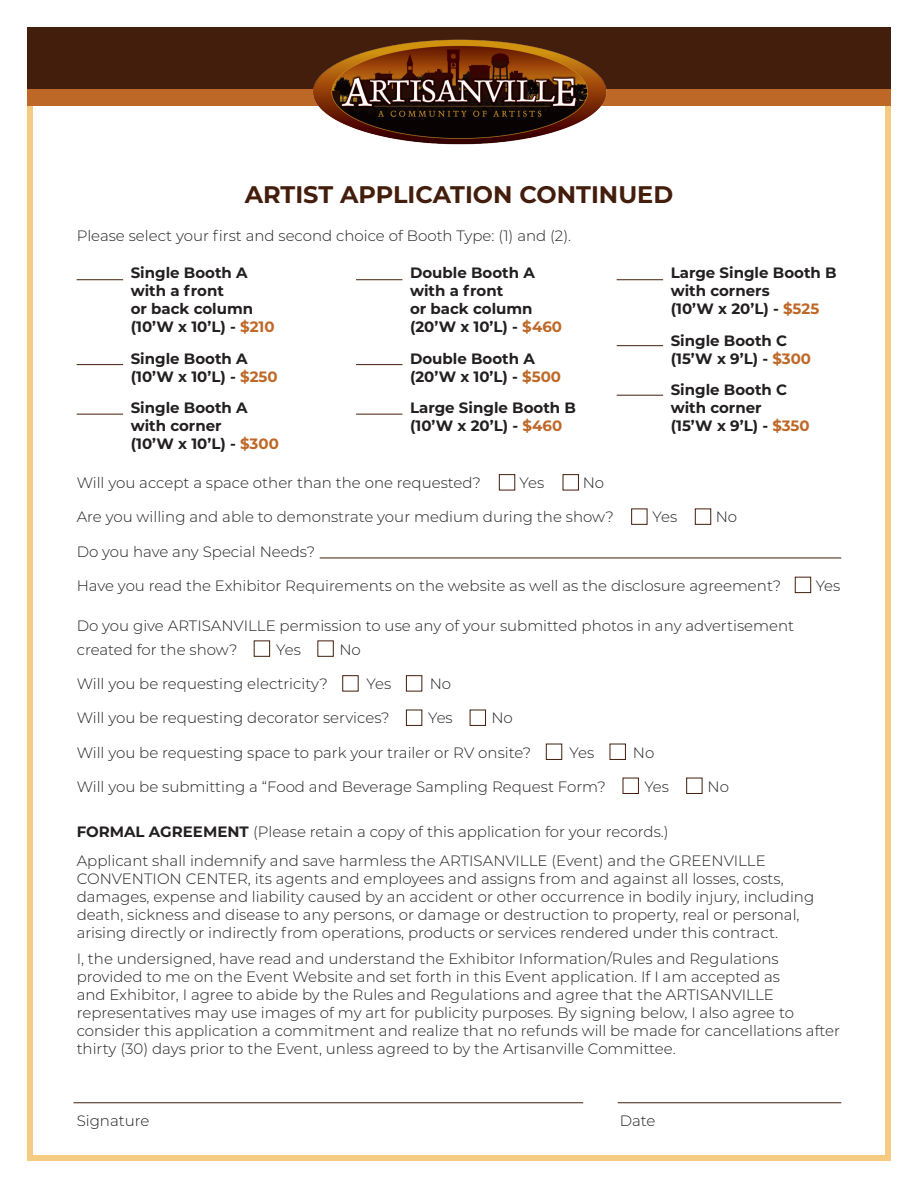
<style>
.page{position:relative;width:918px;height:1188px;background:#fff}
.page>*{position:absolute;margin:0;border:0;box-sizing:border-box;transform-origin:0 0}
.t1{font:700 24px "Montserrat";color:#441e0c}
.t2{font:300 15px/18px "Montserrat";color:#231f20}
.t3{font:700 15px/18px "Montserrat";color:#231f20}
.s1{color:#be6827}
.s2{font-weight:700}
</style>
<div class="page">
<div style="left:27px;top:27px;width:864px;height:1134px;border:6px solid #f4cb80"></div>
<div style="left:27px;top:27px;width:864px;height:62px;background:#441e0c"></div>
<div style="left:27px;top:89px;width:864px;height:17px;background:#be6827"></div>
<img style="left:313px;top:39px;width:294px;height:106px">
<div style="left:499px;top:474px;width:16px;height:16px;border:1px solid #441e0c"></div>
<div style="left:631px;top:509px;width:16px;height:16px;border:1px solid #441e0c"></div>
<div style="left:342px;top:675px;width:17px;height:17px;border:1px solid #441e0c"></div>
<div style="left:406px;top:710px;width:16px;height:16px;border:1px solid #441e0c"></div>
<div style="left:546px;top:744px;width:16px;height:16px;border:1px solid #441e0c"></div>
<div style="left:623px;top:778px;width:16px;height:16px;border:1px solid #441e0c"></div>
<div style="left:254px;top:640px;width:16px;height:17px;border:1px solid #441e0c"></div>
<div style="left:563px;top:474px;width:16px;height:16px;border:1px solid #441e0c"></div>
<div style="left:695px;top:509px;width:16px;height:16px;border:1px solid #441e0c"></div>
<div style="left:406px;top:675px;width:16px;height:17px;border:1px solid #441e0c"></div>
<div style="left:470px;top:710px;width:16px;height:16px;border:1px solid #441e0c"></div>
<div style="left:610px;top:744px;width:16px;height:16px;border:1px solid #441e0c"></div>
<div style="left:686px;top:778px;width:16px;height:16px;border:1px solid #441e0c"></div>
<div style="left:317px;top:640px;width:17px;height:17px;border:1px solid #441e0c"></div>
<div style="left:795px;top:577px;width:16px;height:16px;border:1px solid #441e0c"></div>
<hr style="left:77px;top:279px;width:46px;height:1px;background:#441e0c">
<hr style="left:356px;top:279px;width:46px;height:1px;background:#441e0c">
<hr style="left:617px;top:279px;width:46px;height:1px;background:#441e0c">
<hr style="left:77px;top:364px;width:46px;height:1px;background:#441e0c">
<hr style="left:356px;top:364px;width:46px;height:1px;background:#441e0c">
<hr style="left:617px;top:345px;width:46px;height:1px;background:#441e0c">
<hr style="left:77px;top:414px;width:46px;height:1px;background:#441e0c">
<hr style="left:356px;top:414px;width:46px;height:1px;background:#441e0c">
<hr style="left:617px;top:395px;width:46px;height:1px;background:#441e0c">
<hr style="left:320px;top:558px;width:521px;height:1px;background:#441e0c">
<hr style="left:618px;top:1102px;width:223px;height:1px;background:#441e0c">
<hr style="left:73px;top:1102px;width:510px;height:1px;background:#441e0c">
<h1 class="t1" style="left:245px;top:177px;width:430px">ARTIST APPLICATION CONTINUED</h1>
<p class="t2" style="left:77px;top:226px;width:496px">Please select your first and second choice of Booth Type: (1) and (2).</p>
<p class="t3" style="left:131px;top:263px;width:145px">Single Booth A with a front<br>or back column (10’W x 10’L) - <span class="s1">$210</span></p>
<p class="t3" style="left:131px;top:349px;width:148px">Single Booth A (10’W x 10’L) - <span class="s1">$250</span></p>
<p class="t3" style="left:131px;top:398px;width:150px">Single Booth A with corner<br>(10’W x 10’L) - <span class="s1">$300</span></p>
<p class="t3" style="left:410px;top:263px;width:154px">Double Booth A with a front<br>or back column (20’W x 10’L) - <span class="s1">$460</span></p>
<p class="t3" style="left:410px;top:349px;width:153px">Double Booth A (20’W x 10’L) - <span class="s1">$500</span></p>
<p class="t3" style="left:410px;top:398px;width:167px">Large Single Booth B (10’W x 20’L) - <span class="s1">$460</span></p>
<p class="t3" style="left:671px;top:263px;width:167px">Large Single Booth B with corners<br>(10’W x 20’L) - <span class="s1">$525</span></p>
<p class="t3" style="left:671px;top:331px;width:142px">Single Booth C (15’W x 9’L) - <span class="s1">$300</span></p>
<p class="t3" style="left:671px;top:380px;width:141px">Single Booth C with corner<br>(15’W x 9’L) - <span class="s1">$350</span></p>
<p class="t2" style="left:77px;top:473px;width:406px">Will you accept a space other than the one requested?</p>
<p class="t2" style="left:520px;top:473px;width:26px">Yes</p>
<p class="t2" style="left:583px;top:473px;width:23px">No</p>
<p class="t2" style="left:77px;top:508px;width:539px">Are you willing and able to demonstrate your medium during the show?</p>
<p class="t2" style="left:653px;top:508px;width:26px">Yes</p>
<p class="t2" style="left:716px;top:508px;width:23px">No</p>
<p class="t2" style="left:77px;top:542px;width:240px">Do you have any Special Needs?</p>
<p class="t2" style="left:77px;top:576px;width:706px">Have you read the Exhibitor Requirements on the website as well as the disclosure agreement?</p>
<p class="t2" style="left:816px;top:576px;width:26px">Yes</p>
<p class="t2" style="left:77px;top:613px;width:719px;line-height:24px">Do you give ARTISANVILLE permission to use any of your submitted photos in any advertisement created for the show?</p>
<p class="t2" style="left:276px;top:640px;width:26px">Yes</p>
<p class="t2" style="left:339px;top:640px;width:23px">No</p>
<p class="t2" style="left:77px;top:674px;width:253px">Will you be requesting electricity?</p>
<p class="t2" style="left:367px;top:674px;width:26px">Yes</p>
<p class="t2" style="left:430px;top:674px;width:23px">No</p>
<p class="t2" style="left:77px;top:709px;width:314px">Will you be requesting decorator services?</p>
<p class="t2" style="left:428px;top:709px;width:26px">Yes</p>
<p class="t2" style="left:491px;top:709px;width:23px">No</p>
<p class="t2" style="left:77px;top:743px;width:456px">Will you be requesting space to park your trailer or RV onsite?</p>
<p class="t2" style="left:570px;top:743px;width:26px">Yes</p>
<p class="t2" style="left:633px;top:743px;width:23px">No</p>
<p class="t2" style="left:77px;top:777px;width:531px">Will you be submitting a “Food and Beverage Sampling Request Form?</p>
<p class="t2" style="left:644px;top:777px;width:26px">Yes</p>
<p class="t2" style="left:708px;top:777px;width:23px">No</p>
<p class="t2" style="left:77px;top:817px;width:691px;line-height:28.8px"><span class="s2">FORMAL AGREEMENT</span> (Please retain a copy of this application for your records.)<br>Applicant shall indemnify and save harmless the ARTISANVILLE (Event) and the GREENVILLE</p>
<p class="t2" style="left:77px;top:869px;width:739px">CONVENTION CENTER, its agents and employees and assigns from and against all losses, costs, damages, expense and liability caused by an accident or other occurrence in bodily injury, including death, sickness and disease to any persons, or damage or destruction to property, real or personal, arising directly or indirectly from operations, products or services rendered under this contract.</p>
<p class="t2" style="left:77px;top:949px;width:765px">I, the undersigned, have read and understand the Exhibitor Information/Rules and Regulations provided to me on the Event Website and set forth in this Event application. If I am accepted as<br>and Exhibitor, I agree to abide by the Rules and Regulations and agree that the ARTISANVILLE representatives may use images of my art for publicity purposes. By signing below, I also agree to consider this application a commitment and realize that no refunds will be made for cancellations after thirty (30) days prior to the Event, unless agreed to by the Artisanville Committee.</p>
<p class="t2" style="left:77px;top:1111px;width:74px">Signature</p>
<p class="t2" style="left:620px;top:1111px;width:37px">Date</p>
</div>
